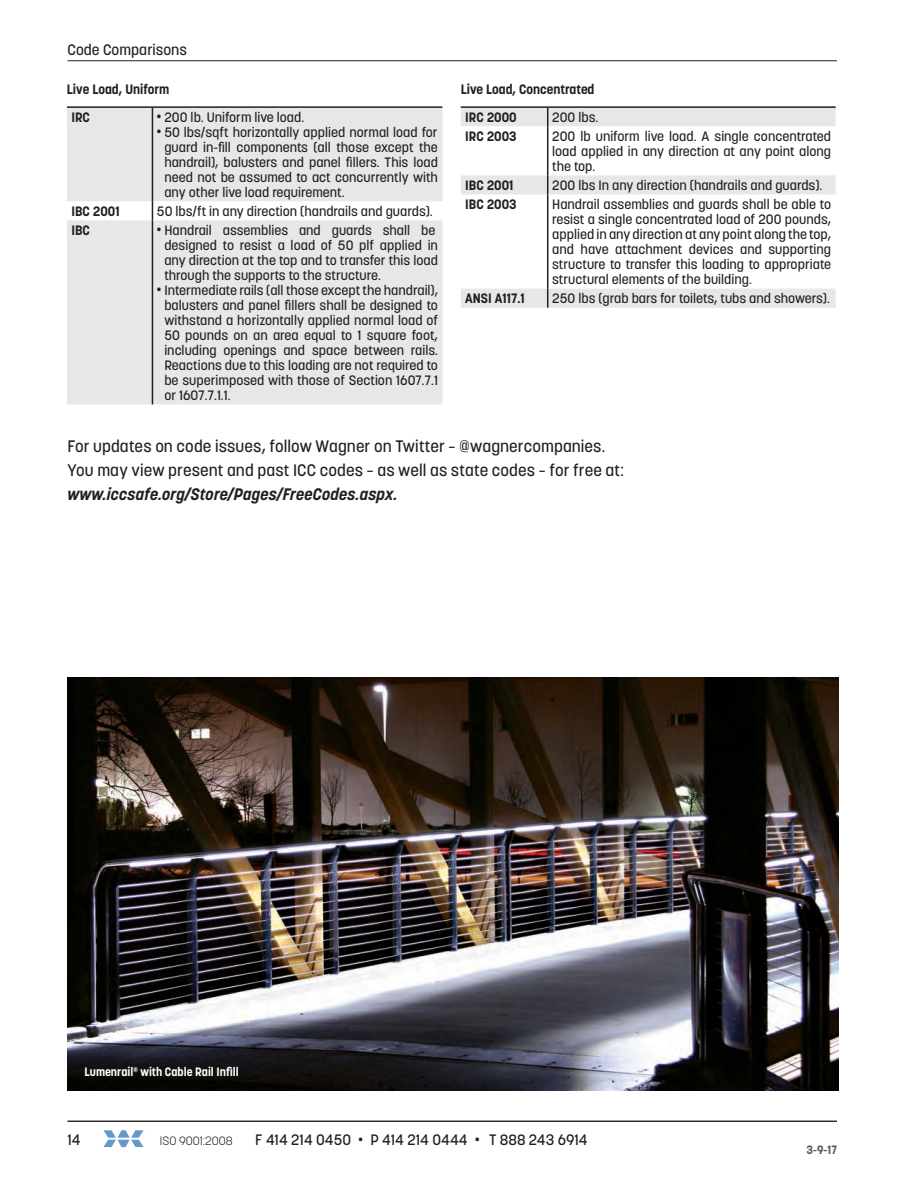
<style>
.page{position:relative;width:918px;height:1188px;background:#fff}
.page>*{position:absolute;margin:0;border:0;box-sizing:border-box;transform-origin:0 0}
.t1{font:500 16.5px/24px "Korolev";color:#231f20}
.t2{font:italic 700 16.5px "Korolev";letter-spacing:.005em;color:#231f20}
.t3{font:500 15px "Korolev";color:#231f20}
.t4{font:500 13.5px/15px "Korolev";color:#231f20;text-align:justify}
.t5{font:700 13.5px/27.3px "Korolev";color:#231f20}
.t6{font:700 12px "Korolev";color:#fff}
.t7{font:300 12px "Korolev";color:#231f20}
.t8{font:700 12px "Korolev";color:#58595b}
</style>
<div class="page">
<svg style="left:104px;top:1130px;width:41px;height:17px"></svg>
<hr style="left:68px;top:60px;width:769px;height:1px;background:#231f20">
<img style="left:68px;top:678px;width:770px;height:412px">
<hr style="left:68px;top:1121px;width:769px;height:1px;background:#231f20">
<svg style="left:67px;top:108px;width:375px;height:296px;background:#e7e8e9"></svg>
<hr style="left:67px;top:106px;width:375px;height:2px;background:#231f20">
<hr style="left:152px;top:108px;width:1px;height:93px;background:#231f20">
<svg style="left:152px;top:201px;width:1px;height:19px"></svg>
<hr style="left:152px;top:220px;width:1px;height:184px;background:#231f20">
<svg style="left:461px;top:108px;width:375px;height:200px"></svg>
<hr style="left:461px;top:106px;width:375px;height:2px;background:#231f20">
<svg style="left:547px;top:108px;width:1px;height:18px"></svg>
<hr style="left:547px;top:126px;width:1px;height:49px;background:#231f20">
<svg style="left:547px;top:175px;width:1px;height:19px"></svg>
<hr style="left:547px;top:194px;width:1px;height:95px;background:#231f20">
<svg style="left:547px;top:289px;width:1px;height:19px"></svg>
<p class="t3" style="left:68px;top:44px;width:121px">Code Comparisons</p>
<p class="t5" style="left:71px;top:77px;width:99px;text-indent:-4px">Live Load, Uniform<br>IRC</p>
<p class="t4" style="left:157px;top:111px;width:149px"><sup>•</sup> 200 lb. Uniform live load.</p>
<p class="t4" style="left:164px;top:126px;width:275px;text-indent:-7px"><sup>•</sup> 50 lbs/sqft horizontally applied normal load for guard in-fill components (all those except the handrail), balusters and panel fillers. This load need not be assumed to act concurrently with any other live load requirement.</p>
<p class="t5" style="left:71px;top:199px;width:50px">IBC 2001</p>
<p class="t4" style="left:157px;top:205px;width:277px">50 lbs/ft in any direction (handrails and guards).</p>
<p class="t5" style="left:71px;top:218px;width:20px">IBC</p>
<p class="t4" style="left:164px;top:224px;width:275px;text-align:left;text-indent:-7px"><sup>•</sup> Handrail assemblies and guards shall be designed to resist a load of 50 plf applied in any direction at the top and to transfer this load through the supports to the structure.</p>
<p class="t4" style="left:164px;top:284px;width:275px;text-indent:-7px"><sup>•</sup> Intermediate rails (all those except the handrail), balusters and panel fillers shall be designed to withstand a horizontally applied normal load of 50 pounds on an area equal to 1 square foot, including openings and space between rails.<br>Reactions due to this loading are not required to be superimposed with those of Section 1607.7.1 or 1607.7.1.1.</p>
<p class="t5" style="left:465px;top:77px;width:131px;text-indent:-5px">Live Load, Concentrated<br>IRC 2000</p>
<p class="t4" style="left:552px;top:111px;width:48px">200 lbs.</p>
<p class="t5" style="left:465px;top:124px;width:53px">IRC 2003</p>
<p class="t4" style="left:552px;top:130px;width:280px">200 lb uniform live load. A single concentrated load applied in any direction at any point along the top.</p>
<p class="t5" style="left:465px;top:173px;width:50px">IBC 2001</p>
<p class="t4" style="left:552px;top:179px;width:272px">200 lbs In any direction (handrails and guards).</p>
<p class="t5" style="left:465px;top:192px;width:53px">IBC 2003</p>
<p class="t4" style="left:552px;top:198px;width:280px">Handrail assemblies and guards shall be able to resist a single concentrated load of 200 pounds, applied in any direction at any point along the top, and have attachment devices and supporting structure to transfer this loading to appropriate structural elements of the building.</p>
<p class="t5" style="left:465px;top:286px;width:61px">ANSI A117.1</p>
<p class="t4" style="left:552px;top:292px;width:279px">250 lbs (grab bars for toilets, tubs and showers).</p>
<p class="t1" style="left:68px;top:435px;width:558px">For updates on code issues, follow Wagner on Twitter – @wagnercompanies.<br>You may view present and past ICC codes – as well as state codes – for free at:</p>
<p class="t2" style="left:68px;top:487px;width:332px">www.iccsafe.org/Store/Pages/FreeCodes.aspx.</p>
<p class="t6" style="left:85px;top:1067px;width:156px">Lumenrail<sup>®</sup> with Cable Rail Infill</p>
<p class="t3" style="left:68px;top:1134px;width:15px">14</p>
<p class="t7" style="left:160px;top:1134px;width:74px">ISO 9001:2008</p>
<p class="t3" style="left:255px;top:1134px;width:334px">F 414 214 0450 <sup>•</sup> P 414 214 0444 <sup>•</sup> T 888 243 6914</p>
<p class="t8" style="left:807px;top:1145px;width:32px">3-9-17</p>
</div>
